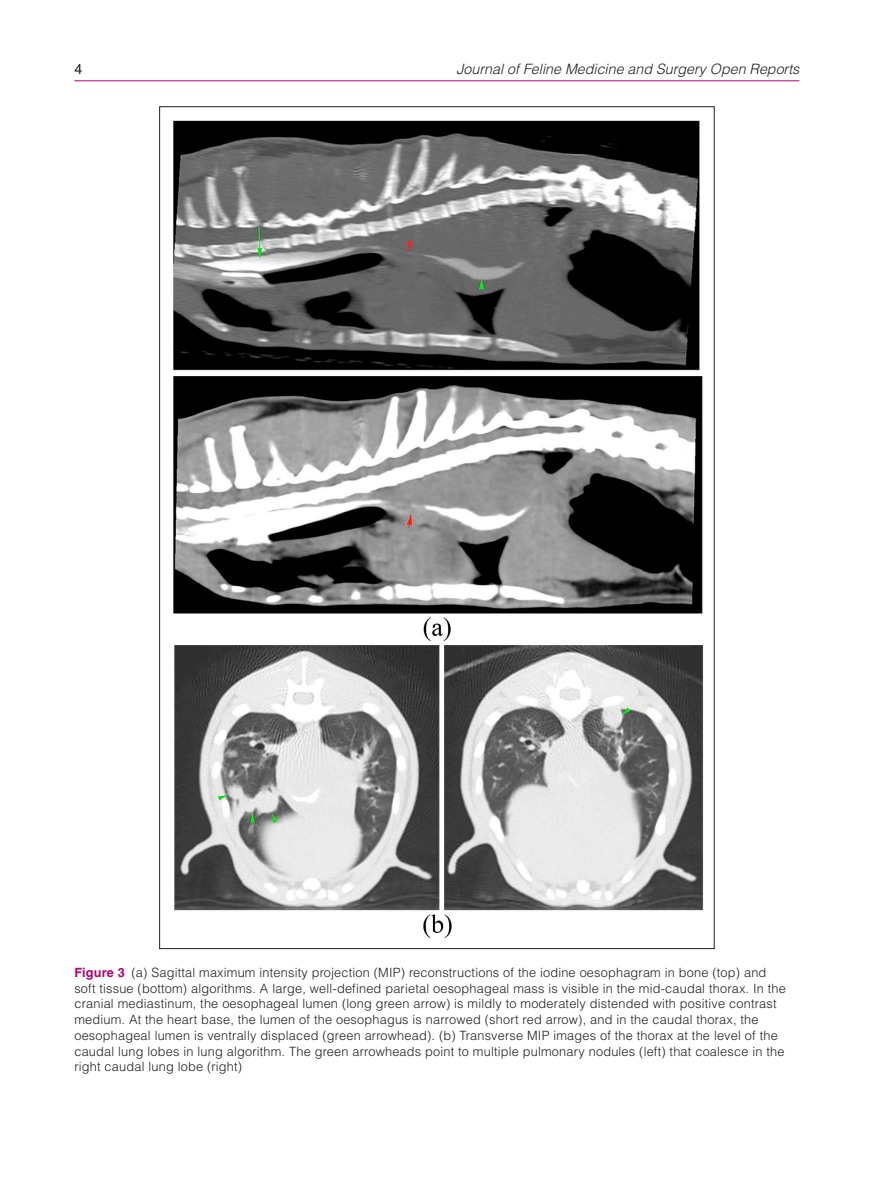
<style>
.page{position:relative;width:893px;height:1191px;background:#fff}
.page>*{position:absolute;margin:0;border:0;box-sizing:border-box;transform-origin:0 0}
.t1{font:italic 300 14.25px "Helvetica LT Std";color:#231f20}
.t2{font:14.25px "Helvetica LT Std";color:#231f20}
.t3{font:300 12.75px/15.8px "Helvetica LT Std";letter-spacing:.015em;color:#231f20}
.s1{font-weight:700;color:#b6036c}
</style>
<div class="page">
<hr style="left:74px;top:80px;width:725px;height:1px;background:#b6036c">
<img style="left:173px;top:120px;width:531px;height:818px">
<p class="t2" style="left:74px;top:61px;width:9px">4</p>
<p class="t1" style="left:456px;top:60px;width:344px">Journal of Feline Medicine and Surgery Open Reports</p>
<p class="t3" style="left:74px;top:964px;width:713px"><span class="s1">Figure 3</span> (a) Sagittal maximum intensity projection (MIP) reconstructions of the iodine oesophagram in bone (top) and soft tissue (bottom) algorithms. A large, well-defined parietal oesophageal mass is visible in the mid-caudal thorax. In the cranial mediastinum, the oesophageal lumen (long green arrow) is mildly to moderately distended with positive contrast medium. At the heart base, the lumen of the oesophagus is narrowed (short red arrow), and in the caudal thorax, the oesophageal lumen is ventrally displaced (green arrowhead). (b) Transverse MIP images of the thorax at the level of the caudal lung lobes in lung algorithm. The green arrowheads point to multiple pulmonary nodules (left) that coalesce in the right caudal lung lobe (right)</p>
</div>
